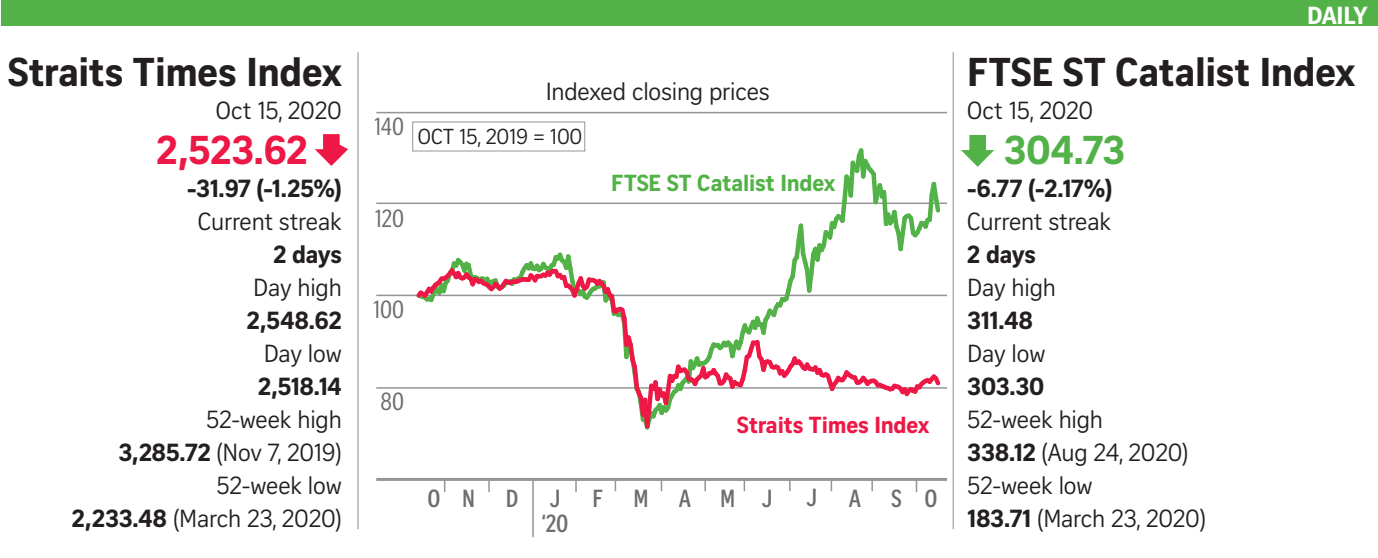
<style>
.page{position:relative;width:1378px;height:558px;background:#fff}
.page>*{position:absolute;margin:0;border:0;box-sizing:border-box;transform-origin:0 0}
.t1{font:700 39px "Curator Serp Text";letter-spacing:-.01em;color:#231f20}
.t2{font:700 39px "Curator Serp Text";color:#ed1845}
.t3{font:700 39px "Curator Serp Text";color:#52b147}
.t4{font:24px/33px "Curator Serp Text";letter-spacing:-.01em;color:#231f20;text-align:right}
.t5{font:700 24px "Curator Serp Text";letter-spacing:-.01em;color:#231f20}
.t6{font:700 24px/25.5px "Curator Head Cond ST Semi";color:#6c6d70;text-align:center}
.t7{font:24px "Curator Head Cond ST Regular";color:#6c6d70}
.t8{font:700 24px "Curator Serp Text";letter-spacing:-.02em;color:#fff}
.t9{font:22.5px "Curator Head ST Bold";letter-spacing:-.01em;color:#52b147}
.t10{font:22.5px "Curator Head ST Bold";letter-spacing:-.01em;color:#ed1845}
.t11{font:21px "Curator Serp Text";letter-spacing:-.01em;color:#231f20}
.s1{font-weight:700}
</style>
<div class="page">
<div style="left:2px;top:0;width:1376px;height:26px;background:#52b147"></div>
<svg style="left:961px;top:135px;width:33px;height:32px"></svg>
<svg style="left:315px;top:134px;width:33px;height:32px"></svg>
<div style="left:412px;top:121px;width:173px;height:30px;background:#fff;border:1px solid #939598"></div>
<hr style="left:357px;top:52px;width:2px;height:476px;background:#a8b7b6">
<hr style="left:952px;top:52px;width:2px;height:476px;background:#a8b7b6">
<hr style="left:376px;top:477px;width:571px;height:3px;background:#939598">
<hr style="left:376px;top:294px;width:571px;height:2px;background:#939598">
<hr style="left:376px;top:386px;width:571px;height:2px;background:#939598">
<hr style="left:376px;top:202px;width:571px;height:2px;background:#939598">
<hr style="left:376px;top:112px;width:571px;height:1px;background:#939598">
<svg style="left:412px;top:144px;width:532px;height:286px"></svg>
<hr style="left:532px;top:478px;width:2px;height:58px;background:#939598">
<svg style="left:704px;top:480px;width:2px;height:10px"></svg>
<svg style="left:743px;top:480px;width:2px;height:10px"></svg>
<svg style="left:830px;top:480px;width:2px;height:10px"></svg>
<svg style="left:871px;top:480px;width:2px;height:10px"></svg>
<svg style="left:488px;top:480px;width:2px;height:11px"></svg>
<svg style="left:575px;top:480px;width:2px;height:11px"></svg>
<h1 class="t1" style="left:8px;top:48px;width:335px">Straits Times Index</h1>
<p class="t4" style="left:216px;top:93px;width:127px">Oct 15, 2020</p>
<h1 class="t2" style="left:157px;top:126px;width:152px">2,523.62</h1>
<p class="t5" style="left:187px;top:173px;width:156px">-31.97 (-1.25%)</p>
<p class="t4" style="left:198px;top:204px;width:145px">Current streak</p>
<p class="t5" style="left:273px;top:239px;width:70px">2 days</p>
<p class="t4" style="left:253px;top:270px;width:90px">Day high</p>
<p class="t5" style="left:247px;top:305px;width:96px">2,548.62</p>
<p class="t4" style="left:264px;top:336px;width:80px">Day low</p>
<p class="t5" style="left:258px;top:371px;width:85px">2,518.14</p>
<p class="t4" style="left:72px;top:402px;width:271px">52-week high<br><span class="s1">3,285.72</span> (Nov 7, 2019)<br>52-week low<br><span class="s1">2,233.48</span> (March 23, 2020)</p>
<p class="t7" style="left:374px;top:114px;width:31px">140</p>
<p class="t7" style="left:375px;top:205px;width:30px">120</p>
<p class="t4" style="left:546px;top:75px;width:226px">Indexed closing prices</p>
<p class="t11" style="left:418px;top:124px;width:166px">OCT 15, 2019 = 100</p>
<p class="t9" style="left:611px;top:168px;width:226px">FTSE ST Catalist Index</p>
<p class="t7" style="left:374px;top:296px;width:32px">100</p>
<p class="t7" style="left:380px;top:388px;width:25px">80</p>
<p class="t10" style="left:737px;top:410px;width:194px">Straits Times Index</p>
<p class="t6" style="left:427px;top:485px;width:49px">O N</p>
<p class="t6" style="left:506px;top:485px;width:14px">D</p>
<p class="t6" style="left:592px;top:485px;width:12px">F</p>
<p class="t6" style="left:633px;top:485px;width:17px">M</p>
<p class="t6" style="left:679px;top:485px;width:95px">AMJ</p>
<p class="t6" style="left:806px;top:485px;width:12px">J</p>
<p class="t6" style="left:849px;top:485px;width:14px">A</p>
<p class="t6" style="left:891px;top:485px;width:48px">S O</p>
<p class="t6" style="left:542px;top:485px;width:28px">J ‘20</p>
<p class="t8" style="left:1307px;top:1px;width:62px">DAILY</p>
<h1 class="t1" style="left:967px;top:48px;width:389px">FTSE ST Catalist Index</h1>
<p class="t4" style="left:967px;top:93px;width:127px">Oct 15, 2020</p>
<h1 class="t3" style="left:1004px;top:126px;width:123px">304.73</h1>
<p class="t5" style="left:967px;top:173px;width:146px">-6.77 (-2.17%)</p>
<p class="t4" style="left:967px;top:204px;width:145px">Current streak</p>
<p class="t5" style="left:967px;top:239px;width:70px">2 days</p>
<p class="t4" style="left:967px;top:270px;width:90px">Day high</p>
<p class="t5" style="left:967px;top:305px;width:67px">311.48</p>
<p class="t4" style="left:967px;top:336px;width:80px">Day low</p>
<p class="t5" style="left:967px;top:371px;width:79px">303.30</p>
<p class="t4" style="left:967px;top:402px;width:240px;text-align:left">52-week high<br><span class="s1">338.12</span> (Aug 24, 2020)<br>52-week low<br><span class="s1">183.71</span> (March 23, 2020)</p>
</div>
